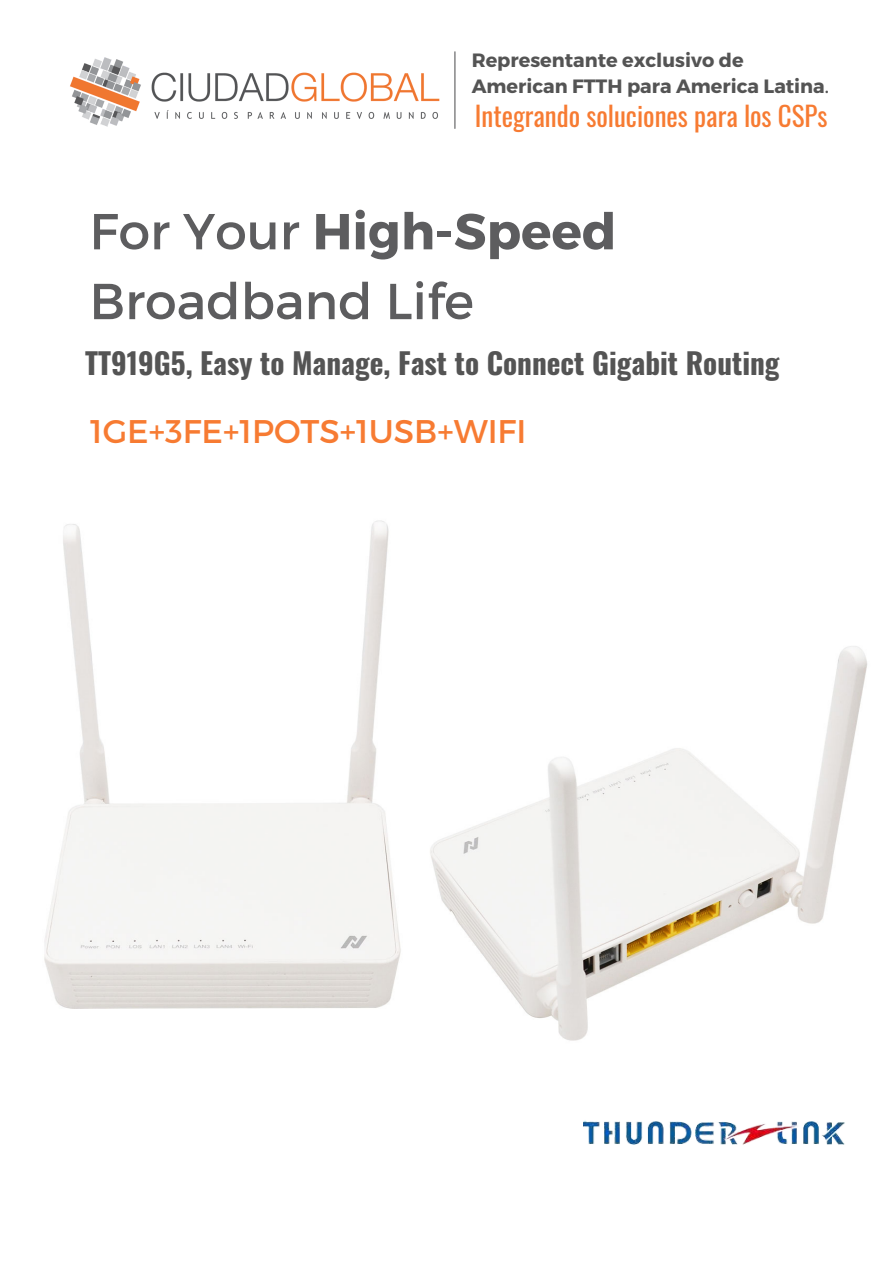
<style>
.page{position:relative;width:894px;height:1264px;background:#fff}
.page>*{position:absolute;margin:0;border:0;box-sizing:border-box;transform-origin:0 0}
.t1{font:50.55px/69.8px "Montserrat";color:#5d5d5f}
.t2{font:32.7px "Montserrat";color:#f77b32}
.t3{font:700 29.25px "Oswald";color:#545454}
.t4{font:27px "Oswald";color:#f77b32}
.t5{font:700 19.2px/26.1px "Montserrat";color:#545454}
.s1{font-weight:400}
.s2{font-weight:700}
</style>
<div class="page">
<img style="left:430px;top:646px;width:437px;height:395px">
<img style="left:44px;top:520px;width:357px;height:489px">
<img style="left:583px;top:1002px;width:262px;height:143px">
<hr style="left:454px;top:52px;width:1px;height:76px;background:#5d5d5f">
<img style="left:70px;top:57px;width:66px;height:70px">
<img style="left:136px;top:72px;width:304px;height:47px">
<p class="t5" style="left:471px;top:46px;width:358px">Representante exclusivo de<br>American FTTH para America Latina<span class="s1">.</span></p>
<p class="t4" style="left:474px;top:95px;width:354px">Integrando soluciones para los CSPs</p>
<p class="t1" style="left:89px;top:194px;width:528px">For Your <span class="s2">High-Speed<br></span>Broadband Life</p>
<p class="t3" style="left:85px;top:340px;width:695px">TT919G5, Easy to Manage, Fast to Connect Gigabit Routing</p>
<p class="t2" style="left:90px;top:410px;width:437px">1GE+3FE+1POTS+1USB+WIFI</p>
</div>
